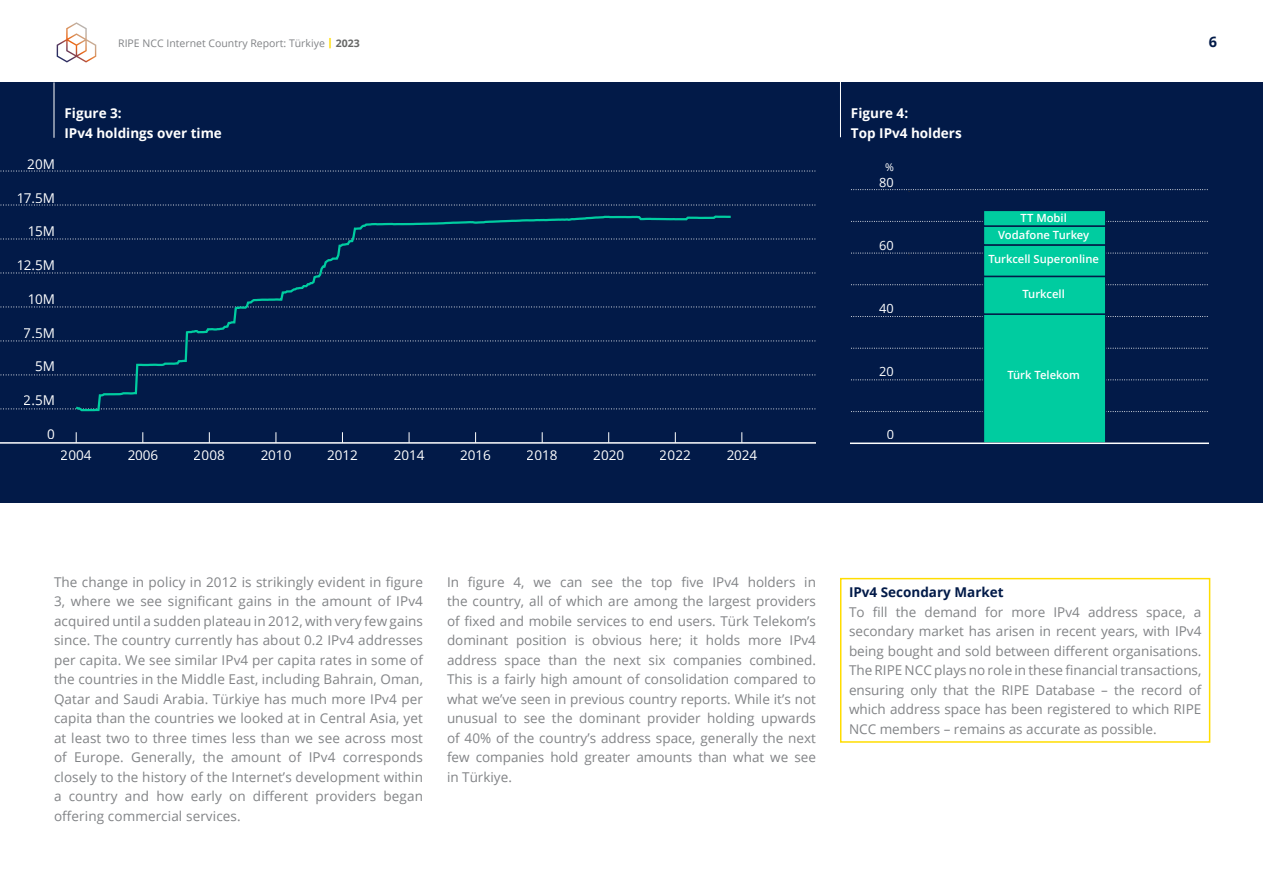
<style>
.page{position:relative;width:1263px;height:893px;background:#fff}
.page>*{position:absolute;margin:0;border:0;box-sizing:border-box;transform-origin:0 0}
.t1{font:700 14.55px "Open Sans";color:#021a48}
.t2{font:13.5px/19.5px "Open Sans";color:#818386;text-align:justify}
.t3{font:13.5px "Open Sans";color:#fff}
.t4{font:700 13.5px/19.5px "Open Sans";color:#fff}
.t5{font:700 13.5px "Open Sans";color:#021a48}
.t6{font:12.75px "Open Sans";color:#fff}
.t7{font:600 11.25px "Open Sans";color:#fff}
.t8{font:10.65px "Open Sans";color:#fff}
.t9{font:10.5px "Open Sans";color:#818386}
.s1{font-weight:800;color:#fd0}
.s2{font-weight:700;color:#676867}
</style>
<div class="page">
<svg style="left:57px;top:22px;width:39px;height:41px"></svg>
<div style="left:840px;top:578px;width:370px;height:165px;border:2px solid #fd0"></div>
<div style="left:0;top:82px;width:1263px;height:420px;background:#021a48"></div>
<hr style="left:54px;top:82px;width:1px;height:56px;background:#fff">
<hr style="left:840px;top:82px;width:1px;height:55px;background:#fff">
<svg style="left:851px;top:284px;width:357px;height:1px"></svg>
<svg style="left:851px;top:221px;width:357px;height:1px"></svg>
<svg style="left:851px;top:348px;width:357px;height:1px"></svg>
<svg style="left:851px;top:411px;width:357px;height:1px"></svg>
<div style="left:983px;top:313px;width:123px;height:131px;background:#00cca0;border:2px solid #021a48"></div>
<div style="left:983px;top:276px;width:123px;height:39px;background:#00cca0;border:2px solid #021a48"></div>
<div style="left:983px;top:244px;width:123px;height:33px;background:#00cca0;border:2px solid #021a48"></div>
<div style="left:983px;top:225px;width:123px;height:21px;background:#00cca0;border:2px solid #021a48"></div>
<div style="left:983px;top:210px;width:123px;height:17px;background:#00cca0;border:2px solid #021a48"></div>
<hr style="left:908px;top:191px;width:1px;height:252px;background:#2f2f2f">
<svg style="left:851px;top:379px;width:357px;height:2px"></svg>
<svg style="left:851px;top:316px;width:357px;height:2px"></svg>
<svg style="left:851px;top:253px;width:357px;height:2px"></svg>
<svg style="left:851px;top:189px;width:357px;height:3px"></svg>
<hr style="left:908px;top:442px;width:272px;height:2px;background:#2f2f2f">
<hr style="left:851px;top:443px;width:358px;height:1px;background:#fff">
<svg style="left:0;top:409px;width:816px;height:1px"></svg>
<svg style="left:0;top:375px;width:816px;height:1px"></svg>
<svg style="left:0;top:341px;width:816px;height:1px"></svg>
<svg style="left:0;top:273px;width:816px;height:1px"></svg>
<svg style="left:0;top:307px;width:816px;height:1px"></svg>
<svg style="left:0;top:171px;width:816px;height:1px"></svg>
<svg style="left:0;top:205px;width:816px;height:1px"></svg>
<svg style="left:0;top:239px;width:816px;height:1px"></svg>
<hr style="left:0;top:442px;width:816px;height:2px;background:#fff">
<svg style="left:73px;top:215px;width:660px;height:197px"></svg>
<hr style="left:59px;top:173px;width:1px;height:270px;background:#fff">
<p class="t9" style="left:118px;top:36px;width:243px">RIPE NCC Internet Country Report: Türkiye <span class="s1">|</span> <span class="s2">2023</span></p>
<p class="t1" style="left:1209px;top:32px;width:10px">6</p>
<p class="t3" style="left:27px;top:155px;width:29px">20M</p>
<p class="t3" style="left:16px;top:189px;width:40px">17.5M</p>
<p class="t3" style="left:27px;top:222px;width:29px">15M</p>
<p class="t3" style="left:16px;top:256px;width:40px">12.5M</p>
<p class="t3" style="left:27px;top:290px;width:29px">10M</p>
<p class="t3" style="left:24px;top:323px;width:33px">7.5M</p>
<p class="t3" style="left:35px;top:357px;width:21px">5M</p>
<p class="t3" style="left:24px;top:391px;width:33px">2.5M</p>
<p class="t3" style="left:47px;top:424px;width:9px">0</p>
<p class="t4" style="left:64px;top:103px;width:159px">Figure 3:<br>IPv4 holdings over time</p>
<p class="t4" style="left:851px;top:103px;width:112px">Figure 4:<br>Top IPv4 holders</p>
<p class="t8" style="left:885px;top:160px;width:10px">%</p>
<p class="t6" style="left:879px;top:174px;width:16px">80</p>
<p class="t6" style="left:879px;top:237px;width:16px">60</p>
<p class="t6" style="left:879px;top:299px;width:16px">40</p>
<p class="t6" style="left:879px;top:362px;width:16px">20</p>
<p class="t6" style="left:886px;top:425px;width:9px">0</p>
<p class="t7" style="left:1020px;top:210px;width:48px">TT Mobil</p>
<p class="t7" style="left:998px;top:227px;width:92px">Vodafone Turkey</p>
<p class="t7" style="left:988px;top:252px;width:112px">Turkcell Superonline</p>
<p class="t7" style="left:1022px;top:287px;width:44px">Turkcell</p>
<p class="t7" style="left:1007px;top:367px;width:74px">Türk Telekom</p>
<p class="t3" style="left:61px;top:446px;width:32px">2004</p>
<p class="t3" style="left:127px;top:446px;width:32px">2006</p>
<p class="t3" style="left:194px;top:446px;width:32px">2008</p>
<p class="t3" style="left:260px;top:446px;width:32px">2010</p>
<p class="t3" style="left:327px;top:446px;width:32px">2012</p>
<p class="t3" style="left:394px;top:446px;width:32px">2014</p>
<p class="t3" style="left:460px;top:446px;width:32px">2016</p>
<p class="t3" style="left:527px;top:446px;width:32px">2018</p>
<p class="t3" style="left:593px;top:446px;width:32px">2020</p>
<p class="t3" style="left:660px;top:446px;width:32px">2022</p>
<p class="t3" style="left:726px;top:446px;width:32px">2024</p>
<p class="t2" style="left:54px;top:572px;width:371px">The change in policy in 2012 is strikingly evident in figure 3, where we see significant gains in the amount of IPv4 acquired until a sudden plateau in 2012, with very few gains since. The country currently has about 0.2 IPv4 addresses per capita. We see similar IPv4 per capita rates in some of the countries in the Middle East, including Bahrain, Oman, Qatar and Saudi Arabia. Türkiye has much more IPv4 per capita than the countries we looked at in Central Asia, yet at least two to three times less than we see across most of Europe. Generally, the amount of IPv4 corresponds closely to the history of the Internet’s development within a country and how early on different providers began offering commercial services.</p>
<p class="t2" style="left:447px;top:572px;width:370px">In figure 4, we can see the top five IPv4 holders in the country, all of which are among the largest providers of fixed and mobile services to end users. Türk Telekom’s dominant position is obvious here; it holds more IPv4 address space than the next six companies combined.<br>This is a fairly high amount of consolidation compared to what we’ve seen in previous country reports. While it’s not unusual to see the dominant provider holding upwards of 40% of the country’s address space, generally the next few companies hold greater amounts than what we see in Türkiye.</p>
<p class="t5" style="left:849px;top:583px;width:156px">IPv4 Secondary Market</p>
<p class="t2" style="left:849px;top:602px;width:354px">To fill the demand for more IPv4 address space, a secondary market has arisen in recent years, with IPv4 being bought and sold between different organisations.<br>The RIPE NCC plays no role in these financial transactions, ensuring only that the RIPE Database – the record of which address space has been registered to which RIPE NCC members – remains as accurate as possible.</p>
</div>
